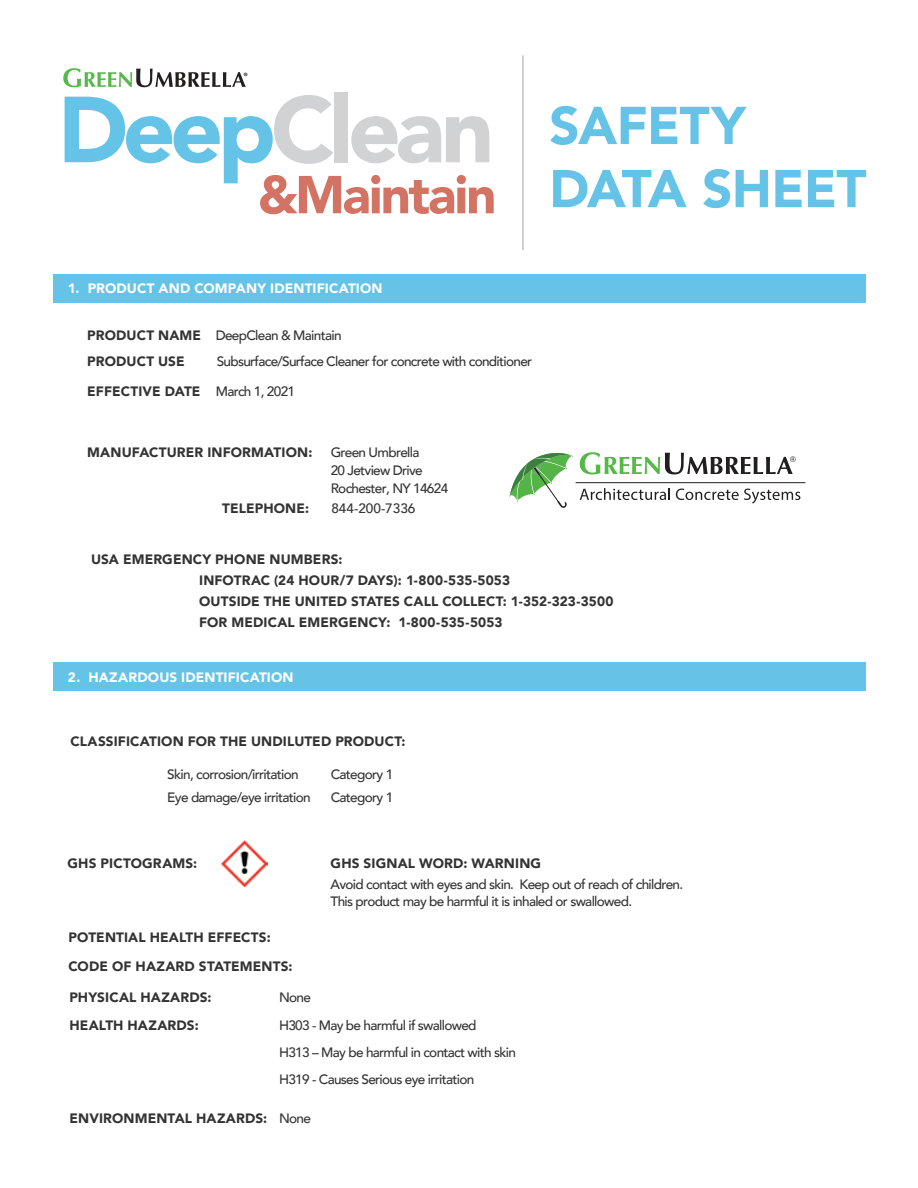
<style>
.page{position:relative;width:918px;height:1188px;background:#fff}
.page>*{position:absolute;margin:0;border:0;box-sizing:border-box;transform-origin:0 0}
.t1{font:900 52.65px/63.2px "Avenir";letter-spacing:-.01em;color:#64c3e7}
.t2{font:500 13.65px/17.5px "Avenir";letter-spacing:-.05em;color:#333}
.t3{font:900 13.65px/21px "Avenir";letter-spacing:.01em;color:#333}
.t4{font:900 13.65px "Avenir";letter-spacing:.01em;color:#fff}
.t5{font:500 13.65px "Avenir";color:#333}
.t6{font:10.65px "Myriad Pro";color:#020202}
.s1{font-weight:500}
</style>
<div class="page">
<div style="left:54px;top:274px;width:812px;height:29px;background:#64c3e7"></div>
<div style="left:54px;top:662px;width:812px;height:29px;background:#64c3e7"></div>
<img style="left:222px;top:840px;width:46px;height:46px">
<svg style="left:580px;top:488px;width:90px;height:12px"></svg>
<svg style="left:676px;top:489px;width:124px;height:14px"></svg>
<svg style="left:510px;top:453px;width:63px;height:55px"></svg>
<hr style="left:576px;top:482px;width:229px;height:1px;background:#221f1f">
<svg style="left:580px;top:452px;width:216px;height:22px"></svg>
<div style="left:334px;top:92px;width:14px;height:70px;background:#d0d2d3"></div>
<svg style="left:63px;top:68px;width:183px;height:19px"></svg>
<svg style="left:65px;top:95px;width:429px;height:119px"></svg>
<hr style="left:522px;top:55px;width:2px;height:195px;background:#c0bfbf">
<p class="t6" style="left:243px;top:69px;width:6px">®</p>
<h1 class="t1" style="left:549px;top:93px;width:319px">SAFETY<br>DATA SHEET</h1>
<p class="t4" style="left:68px;top:277px;width:316px">1. PRODUCT AND COMPANY IDENTIFICATION</p>
<p class="t3" style="left:87px;top:321px;width:115px;line-height:26.5px">PRODUCT NAME<br>PRODUCT USE</p>
<p class="t3" style="left:87px;top:380px;width:115px">EFFECTIVE DATE</p>
<p class="t2" style="left:216px;top:325px;width:127px">DeepClean &amp; Maintain</p>
<p class="t2" style="left:217px;top:352px;width:317px">Subsurface/Surface Cleaner for concrete with conditioner</p>
<p class="t2" style="left:216px;top:381px;width:81px">March 1, 2021</p>
<p class="t3" style="left:87px;top:442px;width:227px">MANUFACTURER INFORMATION:</p>
<p class="t2" style="left:331px;top:443px;width:119px">Green Umbrella<br>20 Jetview Drive<br>Rochester, NY 14624</p>
<p class="t3" style="left:222px;top:498px;width:88px">TELEPHONE:</p>
<p class="t5" style="left:331px;top:497px;width:86px">844-200-7336</p>
<p class="t3" style="left:199px;top:549px;width:416px;text-indent:-108px">USA EMERGENCY PHONE NUMBERS:<br>INFOTRAC (24 HOUR/7 DAYS): 1-800-535-5053<br>OUTSIDE THE UNITED STATES CALL COLLECT: 1-352-323-3500<br>FOR MEDICAL EMERGENCY: 1-800-535-5053</p>
<p class="t4" style="left:68px;top:665px;width:227px">2. HAZARDOUS IDENTIFICATION</p>
<p class="t3" style="left:71px;top:731px;width:336px">CLASSIFICATION FOR THE UNDILUTED PRODUCT:</p>
<p class="t2" style="left:167px;top:763px;width:145px;line-height:22.5px">Skin, corrosion/irritation<br>Eye damage/eye irritation</p>
<p class="t2" style="left:331px;top:763px;width:64px;line-height:22.5px">Category 1<br>Category 1</p>
<p class="t3" style="left:68px;top:853px;width:131px">GHS PICTOGRAMS:</p>
<p class="t3" style="left:331px;top:853px;width:212px">GHS SIGNAL WORD: WARNING</p>
<p class="t2" style="left:331px;top:876px;width:354px;line-height:16.4px">Avoid contact with eyes and skin. Keep out of reach of children.<br>This product may be harmful it is inhaled or swallowed.</p>
<p class="t3" style="left:68px;top:922px;width:226px;line-height:29.2px">POTENTIAL HEALTH EFFECTS:<br>CODE OF HAZARD STATEMENTS:</p>
<p class="t3" style="left:69px;top:986px;width:144px">PHYSICAL HAZARDS:</p>
<p class="t2" style="left:279px;top:987px;width:33px">None</p>
<p class="t3" style="left:69px;top:1015px;width:131px">HEALTH HAZARDS:</p>
<p class="t2" style="left:279px;top:1011px;width:238px;line-height:27px">H303 - May be harmful if swallowed<br>H313 – May be harmful in contact with skin<br>H319 - Causes Serious eye irritation</p>
<p class="t3" style="left:69px;top:1108px;width:243px">ENVIRONMENTAL HAZARDS: <span class="s1">None</span></p>
</div>
